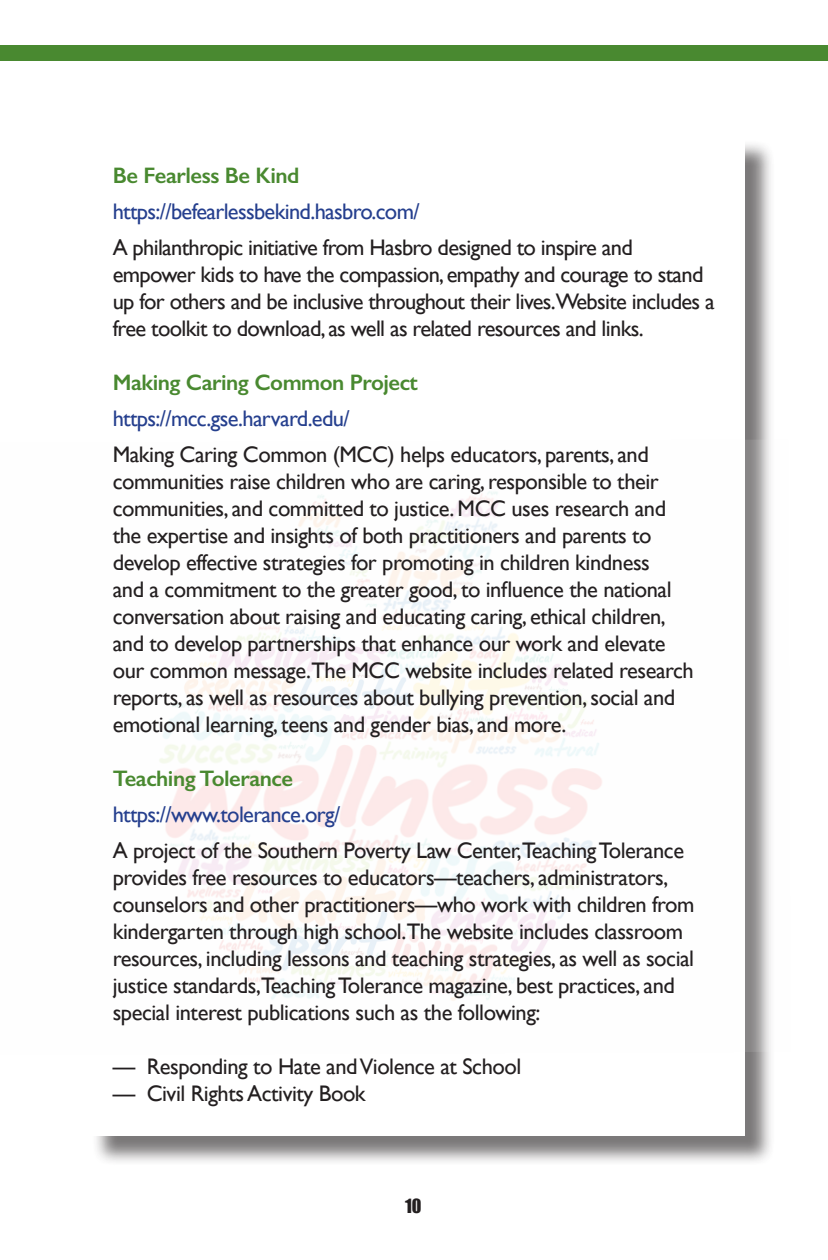
<style>
.page{position:relative;width:828px;height:1260px;background:#fff}
.page>*{position:absolute;margin:0;border:0;box-sizing:border-box;transform-origin:0 0}
.PLAIN_TEXT{font:22.4px/27px "Gill Sans";letter-spacing:-.02em;color:#231f20}
.PLAIN_TEXT-2{font:22.4px "Gill Sans";letter-spacing:-.03em;color:#253f8e}
.PLAIN_TEXT-3{font:600 22.4px "Gill Sans";letter-spacing:-.02em;color:#498930}
.t1{font:18px "Impact";color:#231f20}
</style>
<div class="page">
<div style="left:0;top:45px;width:828px;height:16px;background:#498930"></div>
<div style="left:92px;top:140px;width:683px;height:1026px;background:#231f20;opacity:.75"></div>
<div style="left:88px;top:136px;width:656px;height:999px;background:#fff"></div>
<img style="left:159px;top:439px;width:616px;height:616px">
<p class="PLAIN_TEXT-3" style="left:113px;top:162px;width:188px">Be Fearless Be Kind</p>
<p class="PLAIN_TEXT-2" style="left:113px;top:198px;width:308px">https://befearlessbekind.hasbro.com/</p>
<p class="PLAIN_TEXT" style="left:113px;top:234px;width:604px">A philanthropic initiative from Hasbro designed to inspire and empower kids to have the compassion, empathy and courage to stand up for others and be inclusive throughout their lives.Website includes a free toolkit to download, as well as related resources and links.</p>
<p class="PLAIN_TEXT-3" style="left:113px;top:369px;width:307px">Making Caring Common Project</p>
<p class="PLAIN_TEXT-2" style="left:113px;top:405px;width:239px">https://mcc.gse.harvard.edu/</p>
<p class="PLAIN_TEXT" style="left:113px;top:441px;width:583px">Making Caring Common (MCC) helps educators, parents, and communities raise children who are caring, responsible to their communities, and committed to justice. MCC uses research and the expertise and insights of both practitioners and parents to develop effective strategies for promoting in children kindness<br>and a commitment to the greater good, to influence the national conversation about raising and educating caring, ethical children, and to develop partnerships that enhance our work and elevate our common message.The MCC website includes related research reports, as well as resources about bullying prevention, social and emotional learning, teens and gender bias, and more.</p>
<p class="PLAIN_TEXT-3" style="left:113px;top:765px;width:182px">Teaching Tolerance</p>
<p class="PLAIN_TEXT-2" style="left:113px;top:801px;width:229px">https://www.tolerance.org/</p>
<p class="PLAIN_TEXT" style="left:113px;top:837px;width:583px">A project of the Southern Poverty Law Center,Teaching Tolerance provides free resources to educators—teachers, administrators, counselors and other practitioners—who work with children from kindergarten through high school.The website includes classroom resources, including lessons and teaching strategies, as well as social justice standards,Teaching Tolerance magazine, best practices, and special interest publications such as the following:</p>
<p class="PLAIN_TEXT" style="left:113px;top:1053px;width:410px">— Responding to Hate and Violence at School</p>
<p class="PLAIN_TEXT" style="left:113px;top:1080px;width:255px">— Civil Rights Activity Book</p>
<p class="t1" style="left:405px;top:1195px;width:18px">10</p>
</div>
